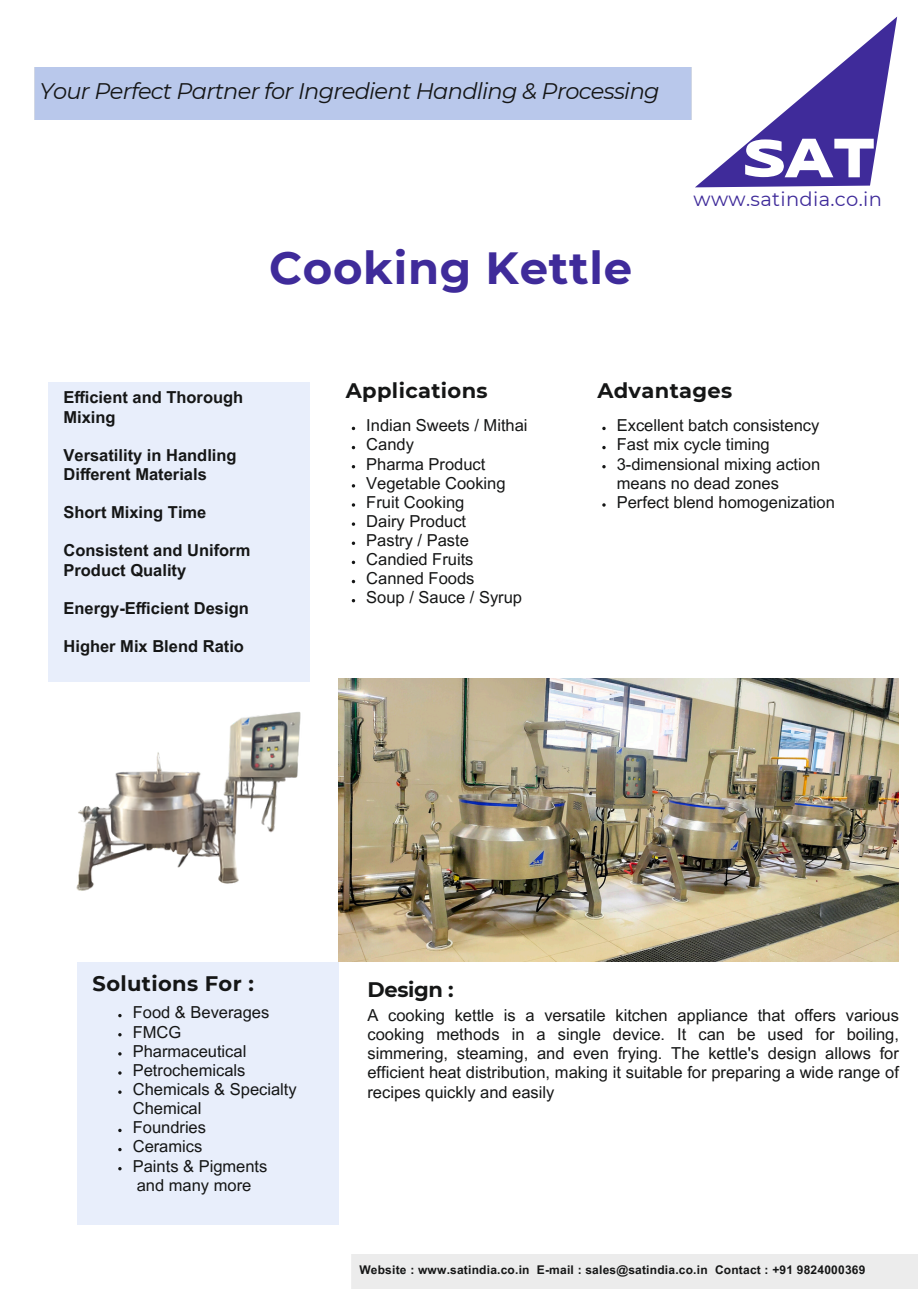
<style>
.page{position:relative;width:918px;height:1289px;background:#fff}
.page>*{position:absolute;margin:0;border:0;box-sizing:border-box;transform-origin:0 0}
.t1{font:700 45px "Montserrat";letter-spacing:.015em;color:#3f2b9a}
.t2{font:italic 22.5px "Montserrat";letter-spacing:-.03em;color:#151616}
.t3{font:700 21px "Montserrat";letter-spacing:.015em;color:#151616}
.t4{font:19.5px "Montserrat";letter-spacing:.015em;color:#3f2b9a}
.t5{font:16.5px/19.2px "Arial MT Pro";color:#151616}
.t6{font:700 16.5px/19.2px "Arial MT Pro";color:#151616}
.t7{font:700 12px "Arial MT Pro";letter-spacing:.015em;color:#151616}
</style>
<div class="page">
<svg style="left:695px;top:17px;width:202px;height:170px"></svg>
<div style="left:78px;top:962px;width:261px;height:262px;background:#e8eefb"></div>
<div style="left:49px;top:383px;width:261px;height:299px;background:#e8eefb"></div>
<svg style="left:118px;top:1014px;width:4px;height:3px"></svg>
<svg style="left:118px;top:1033px;width:4px;height:3px"></svg>
<svg style="left:118px;top:1052px;width:4px;height:3px"></svg>
<svg style="left:118px;top:1167px;width:4px;height:3px"></svg>
<svg style="left:352px;top:541px;width:3px;height:4px"></svg>
<svg style="left:352px;top:560px;width:3px;height:4px"></svg>
<svg style="left:602px;top:426px;width:4px;height:4px"></svg>
<svg style="left:602px;top:446px;width:4px;height:3px"></svg>
<svg style="left:602px;top:465px;width:4px;height:3px"></svg>
<svg style="left:602px;top:503px;width:4px;height:3px"></svg>
<img style="left:76px;top:712px;width:225px;height:179px">
<img style="left:338px;top:678px;width:561px;height:283px">
<h5 class="t2" style="left:39px;top:78px;width:622px">Your Perfect Partner for Ingredient Handling &amp; Processing</h5>
<h4 class="t1" style="left:269px;top:240px;width:365px">Cooking Kettle</h4>
<p class="t4" style="left:694px;top:187px;width:190px">www.satindia.co.in</p>
<h5 class="t6" style="left:64px;top:390px;width:181px">Efficient and Thorough<br>Mixing</h5>
<h5 class="t6" style="left:64px;top:447px;width:175px">Versatility in Handling<br>Different Materials</h5>
<h5 class="t6" style="left:64px;top:505px;width:144px">Short Mixing Time</h5>
<h5 class="t6" style="left:64px;top:543px;width:188px">Consistent and Uniform<br>Product Quality</h5>
<p class="t6" style="left:64px;top:600px;width:187px">Energy-Efficient Design</p>
<h2 class="t6" style="left:64px;top:638px;width:182px">Higher Mix Blend Ratio</h2>
<h2 class="t3" style="left:346px;top:377px;width:143px">Applications</h2>
<p class="t5" style="left:366px;top:418px;width:163px">Indian Sweets / Mithai</p>
<p class="t5" style="left:366px;top:437px;width:49px">Candy</p>
<p class="t5" style="left:366px;top:456px;width:121px">Pharma Product</p>
<p class="t5" style="left:366px;top:475px;width:141px">Vegetable Cooking</p>
<p class="t5" style="left:366px;top:494px;width:100px">Fruit Cooking</p>
<h2 class="t5" style="left:366px;top:513px;width:101px">Dairy Product</h2>
<p class="t5" style="left:366px;top:532px;width:104px">Pastry / Paste</p>
<p class="t5" style="left:366px;top:552px;width:109px">Candied Fruits</p>
<p class="t5" style="left:366px;top:571px;width:110px">Canned Foods</p>
<p class="t5" style="left:366px;top:590px;width:157px">Soup / Sauce / Syrup</p>
<p class="t3" style="left:597px;top:377px;width:136px">Advantages</p>
<p class="t5" style="left:617px;top:418px;width:204px">Excellent batch consistency</p>
<p class="t5" style="left:617px;top:437px;width:154px">Fast mix cycle timing</p>
<p class="t5" style="left:617px;top:456px;width:205px">3-dimensional mixing action means no dead zones</p>
<p class="t5" style="left:617px;top:494px;width:220px">Perfect blend homogenization</p>
<p class="t3" style="left:93px;top:970px;width:163px">Solutions For :</p>
<p class="t5" style="left:133px;top:1004px;width:138px">Food &amp; Beverages</p>
<p class="t5" style="left:133px;top:1024px;width:50px">FMCG</p>
<p class="t5" style="left:133px;top:1043px;width:115px">Pharmaceutical</p>
<p class="t5" style="left:133px;top:1062px;width:114px">Petrochemicals</p>
<p class="t5" style="left:133px;top:1081px;width:166px">Chemicals &amp; Specialty<br>Chemical</p>
<p class="t5" style="left:133px;top:1119px;width:75px">Foundries</p>
<p class="t5" style="left:133px;top:1138px;width:71px">Ceramics</p>
<p class="t5" style="left:133px;top:1157px;width:136px">Paints &amp; Pigments</p>
<p class="t5" style="left:137px;top:1177px;width:116px">and many more</p>
<p class="t3" style="left:368px;top:976px;width:88px">Design :</p>
<h2 class="t5" style="left:367px;top:1007px;width:533px;text-align:justify">A cooking kettle is a versatile kitchen appliance that offers various cooking methods in a single device. It can be used for boiling, simmering, steaming, and even frying. The kettle's design allows for efficient heat distribution, making it suitable for preparing a wide range of recipes quickly and easily</h2>
<h5 class="t7" style="left:359px;top:1264px;width:508px">Website : www.satindia.co.in E-mail : sales@satindia.co.in Contact : +91 9824000369</h5>
</div>
